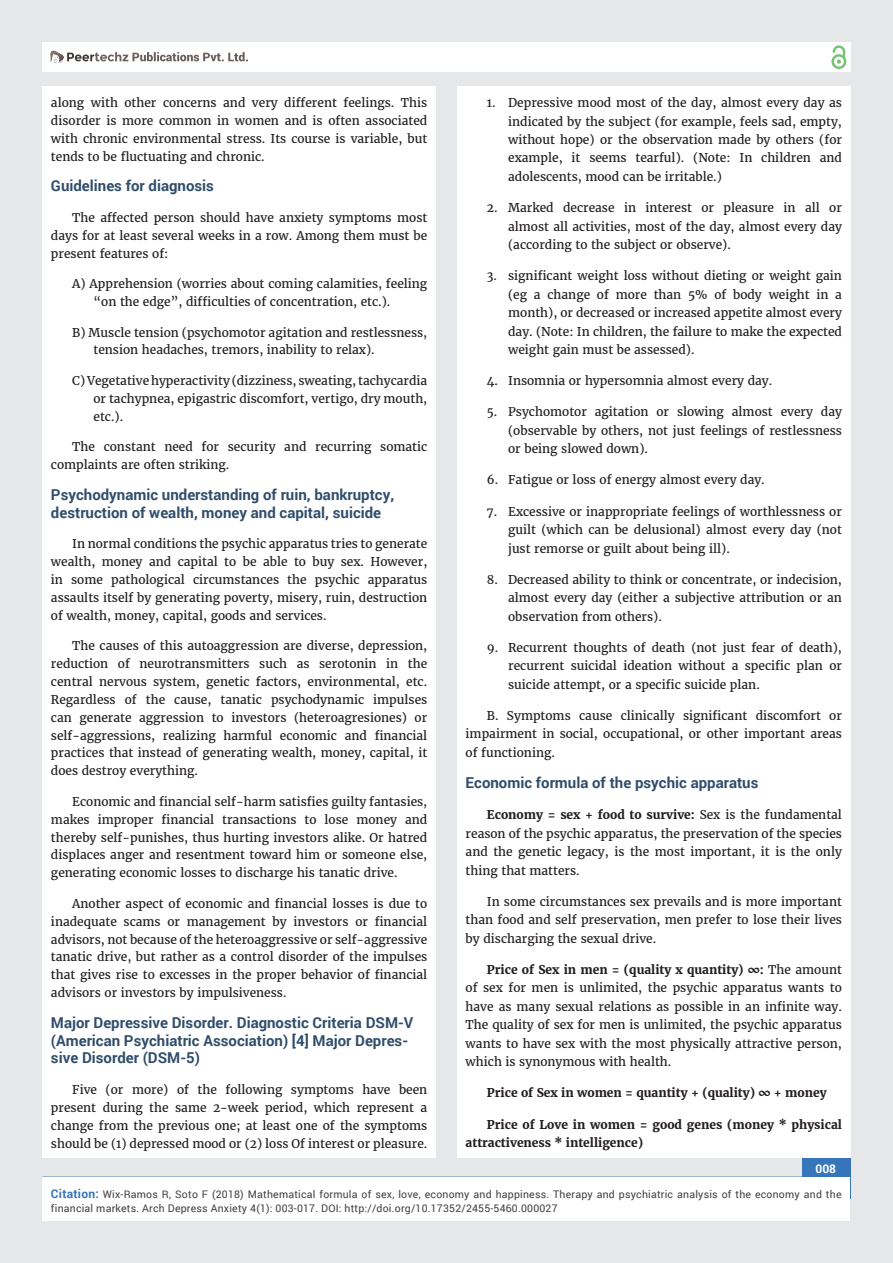
<style>
.page{position:relative;width:893px;height:1263px;background:#e6e7e8}
.page>*{position:absolute;margin:0;border:0;box-sizing:border-box;transform-origin:0 0}
.t1{font:700 15px/17.9px "Roboto";color:#304e6b}
.t2{font:12px/17.9px "Merriweather";color:#231f20;text-align:justify}
.t3{font:700 12px/18.5px "Merriweather";color:#231f20}
.t4{font:700 12px "Roboto";color:#fff}
.t5{font:10.5px/13.5px "Roboto";letter-spacing:.02em;color:#404041}
.s1{font-weight:700}
.s2{font-weight:700;font-size:12px;color:#3675b9}
</style>
<div class="page">
<div style="left:42px;top:43px;width:808px;height:29px;background:#fff"></div>
<div style="left:831px;top:54px;width:15px;height:15px;border:2px solid #75c273;border-radius:50%"></div>
<svg style="left:831px;top:45px;width:15px;height:19px"></svg>
<div style="left:802px;top:1157px;width:48px;height:41px;background:#3675b9"></div>
<svg style="left:49px;top:50px;width:199px;height:14px"></svg>
<div style="left:42px;top:1177px;width:808px;height:43px;background:#fff"></div>
<div style="left:42px;top:87px;width:394px;height:1071px;background:#fff"></div>
<div style="left:457px;top:87px;width:393px;height:1071px;background:#fff"></div>
<p class="t2" style="left:51px;top:94px;width:378px">along with other concerns and very different feelings. This disorder is more common in women and is often associated with chronic environmental stress. Its course is variable, but tends to be fluctuating and chronic.</p>
<p class="t1" style="left:51px;top:176px;width:164px">Guidelines for diagnosis</p>
<p class="t2" style="left:51px;top:209px;width:378px;text-indent:21px">The affected person should have anxiety symptoms most days for at least several weeks in a row. Among them must be present features of:</p>
<p class="t2" style="left:94px;top:275px;width:335px;text-indent:-21px">A) Apprehension (worries about coming calamities, feeling “on the edge”, difficulties of concentration, etc.).</p>
<p class="t2" style="left:94px;top:323px;width:335px;text-indent:-21px">B) Muscle tension (psychomotor agitation and restlessness, tension headaches, tremors, inability to relax).</p>
<p class="t2" style="left:94px;top:372px;width:335px;text-indent:-21px">C) Vegetative hyperactivity (dizziness, sweating, tachycardia or tachypnea, epigastric discomfort, vertigo, dry mouth, etc.).</p>
<p class="t2" style="left:51px;top:438px;width:378px;text-indent:21px">The constant need for security and recurring somatic complaints are often striking.</p>
<p class="t1" style="left:51px;top:485px;width:345px">Psychodynamic understanding of ruin, bankruptcy, destruction of wealth, money and capital, suicide</p>
<p class="t2" style="left:51px;top:535px;width:378px;text-indent:21px">In normal conditions the psychic apparatus tries to generate wealth, money and capital to be able to buy sex. However, in some pathological circumstances the psychic apparatus assaults itself by generating poverty, misery, ruin, destruction of wealth, money, capital, goods and services.</p>
<p class="t2" style="left:51px;top:637px;width:378px;text-indent:21px">The causes of this autoaggression are diverse, depression, reduction of neurotransmitters such as serotonin in the central nervous system, genetic factors, environmental, etc.<br>Regardless of the cause, tanatic psychodynamic impulses can generate aggression to investors (heteroagresiones) or self-aggressions, realizing harmful economic and financial practices that instead of generating wealth, money, capital, it does destroy everything.</p>
<p class="t2" style="left:51px;top:793px;width:378px;text-indent:21px">Economic and financial self-harm satisfies guilty fantasies, makes improper financial transactions to lose money and thereby self-punishes, thus hurting investors alike. Or hatred displaces anger and resentment toward him or someone else, generating economic losses to discharge his tanatic drive.</p>
<p class="t2" style="left:51px;top:895px;width:378px;text-indent:21px">Another aspect of economic and financial losses is due to inadequate scams or management by investors or financial advisors, not because of the heteroaggressive or self-aggressive tanatic drive, but rather as a control disorder of the impulses that gives rise to excesses in the proper behavior of financial advisors or investors by impulsiveness.</p>
<p class="t1" style="left:51px;top:1013px;width:364px">Major Depressive Disorder. Diagnostic Criteria DSM-V (American Psychiatric Association) [4] Major Depres&shy;sive Disorder (DSM-5)</p>
<p class="t2" style="left:51px;top:1081px;width:378px;text-indent:21px">Five (or more) of the following symptoms have been present during the same 2-week period, which represent a change from the previous one; at least one of the symptoms should be (1) depressed mood or (2) loss Of interest or pleasure.</p>
<p class="t2" style="left:508px;top:94px;width:335px;line-height:18.5px;text-indent:-21px">1. Depressive mood most of the day, almost every day as indicated by the subject (for example, feels sad, empty, without hope) or the observation made by others (for example, it seems tearful). (Note: In children and adolescents, mood can be irritable.)</p>
<p class="t2" style="left:508px;top:199px;width:335px;line-height:18.5px;text-indent:-21px">2. Marked decrease in interest or pleasure in all or almost all activities, most of the day, almost every day (according to the subject or observe).</p>
<p class="t2" style="left:508px;top:267px;width:335px;line-height:18.5px;text-indent:-21px">3. significant weight loss without dieting or weight gain (eg a change of more than 5% of body weight in a month), or decreased or increased appetite almost every day. (Note: In children, the failure to make the expected weight gain must be assessed).</p>
<p class="t2" style="left:487px;top:372px;width:287px">4. Insomnia or hypersomnia almost every day.</p>
<p class="t2" style="left:508px;top:403px;width:335px;line-height:18.5px;text-indent:-21px">5. Psychomotor agitation or slowing almost every day (observable by others, not just feelings of restlessness or being slowed down).</p>
<p class="t2" style="left:487px;top:471px;width:279px">6. Fatigue or loss of energy almost every day.</p>
<p class="t2" style="left:508px;top:502px;width:335px;line-height:18.5px;text-indent:-21px">7. Excessive or inappropriate feelings of worthlessness or guilt (which can be delusional) almost every day (not just remorse or guilt about being ill).</p>
<p class="t2" style="left:508px;top:570px;width:335px;line-height:18.5px;text-indent:-21px">8. Decreased ability to think or concentrate, or indecision, almost every day (either a subjective attribution or an observation from others).</p>
<p class="t2" style="left:508px;top:638px;width:335px;line-height:18.5px;text-indent:-21px">9. Recurrent thoughts of death (not just fear of death), recurrent suicidal ideation without a specific plan or suicide attempt, or a specific suicide plan.</p>
<p class="t2" style="left:466px;top:707px;width:378px;line-height:18.5px;text-indent:21px">B. Symptoms cause clinically significant discomfort or impairment in social, occupational, or other important areas of functioning.</p>
<p class="t1" style="left:466px;top:773px;width:294px">Economic formula of the psychic apparatus</p>
<p class="t2" style="left:466px;top:806px;width:378px;line-height:18.5px;text-indent:21px"><span class="s1">Economy = sex + food to survive:</span> Sex is the fundamental reason of the psychic apparatus, the preservation of the species and the genetic legacy, is the most important, it is the only thing that matters.</p>
<p class="t2" style="left:466px;top:892px;width:378px;line-height:18.5px;text-indent:21px">In some circumstances sex prevails and is more important than food and self preservation, men prefer to lose their lives by discharging the sexual drive.</p>
<p class="t2" style="left:466px;top:961px;width:378px;line-height:18.5px;text-indent:21px"><span class="s1">Price of Sex in men = (quality x quantity) ∞:</span> The amount of sex for men is unlimited, the psychic apparatus wants to have as many sexual relations as possible in an infinite way.<br>The quality of sex for men is unlimited, the psychic apparatus wants to have sex with the most physically attractive person, which is synonymous with health.</p>
<p class="t3" style="left:487px;top:1084px;width:341px">Price of Sex in women = quantity + (quality) ∞ + money</p>
<p class="t3" style="left:466px;top:1115px;width:378px;text-indent:21px">Price of Love in women = good genes (money * physical attractiveness * intelligence)</p>
<p class="t4" style="left:815px;top:1161px;width:22px">008</p>
<p class="t5" style="left:51px;top:1188px;width:792px"><span class="s2">Citation:</span> Wix-Ramos R, Soto F (2018) Mathematical formula of sex, love, economy and happiness. Therapy and psychiatric analysis of the economy and the financial markets. Arch Depress Anxiety 4(1): 003-017. DOI: http://doi.org/10.17352/2455-5460.000027</p>
</div>
